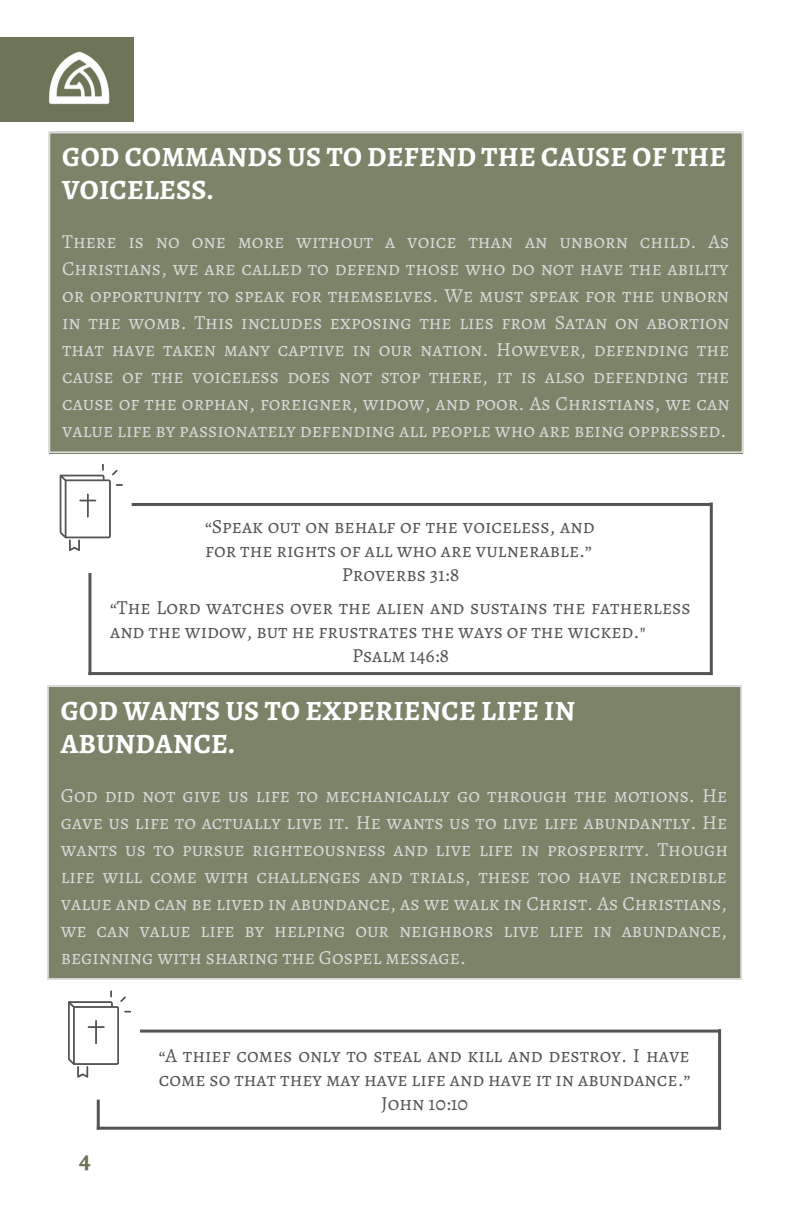
<style>
.page{position:relative;width:792px;height:1224px;background:#fff}
.page>*{position:absolute;margin:0;border:0;box-sizing:border-box;transform-origin:0 0}
.t1{font:700 28px/33px "Alegreya SC";letter-spacing:.01em;color:#fff}
.t2{font:700 25px "Alegreya SC";color:#6c7558}
.t3{font:20px/27px "Alegreya SC";color:#d9d9d9;text-align:justify}
.t4{font:20px/24px "Alegreya SC";color:#545454;text-align:center}
</style>
<div class="page">
<div style="left:49px;top:132px;width:694px;height:321px;background:#7b8369"></div>
<div style="left:0;top:37px;width:134px;height:84px;background:#6c7558"></div>
<img style="left:49px;top:51px;width:61px;height:54px">
<div style="left:47px;top:686px;width:695px;height:294px;background:#7b8369"></div>
<svg style="left:60px;top:464px;width:63px;height:87px"></svg>
<hr style="left:132px;top:503px;width:580px;height:3px;background:#545454">
<hr style="left:88px;top:672px;width:624px;height:3px;background:#545454">
<hr style="left:88px;top:573px;width:3px;height:102px;background:#545454">
<hr style="left:710px;top:503px;width:3px;height:172px;background:#545454">
<svg style="left:68px;top:991px;width:63px;height:87px"></svg>
<hr style="left:140px;top:1030px;width:580px;height:3px;background:#545454">
<hr style="left:97px;top:1127px;width:624px;height:3px;background:#545454">
<hr style="left:97px;top:1100px;width:3px;height:30px;background:#545454">
<hr style="left:718px;top:1029px;width:3px;height:101px;background:#545454">
<h1 class="t1" style="left:62px;top:141px;width:666px">GOD COMMANDS US TO DEFEND THE CAUSE OF THE<br>VOICELESS.</h1>
<p class="t3" style="left:62px;top:228px;width:669px">There is no one more without a voice than an unborn child. As Christians, we are called to defend those who do not have the ability or opportunity to speak for themselves. We must speak for the unborn in the womb. This includes exposing the lies from Satan on abortion that have taken many captive in our nation. However, defending the cause of the voiceless does not stop there, it is also defending the cause of the orphan, foreigner, widow, and poor. As Christians, we can value life by passionately defending all people who are being oppressed.</p>
<p class="t4" style="left:205px;top:514px;width:391px">“Speak out on behalf of the voiceless, and for the rights of all who are vulnerable.”<br>Proverbs 31:8</p>
<p class="t4" style="left:110px;top:595px;width:582px">“The Lord watches over the alien and sustains the fatherless</p>
<p class="t4" style="left:110px;top:619px;width:537px">and the widow, but he frustrates the ways of the wicked."</p>
<p class="t4" style="left:352px;top:643px;width:99px">Psalm 146:8</p>
<h1 class="t1" style="left:61px;top:694px;width:516px">GOD WANTS US TO EXPERIENCE LIFE IN<br>ABUNDANCE.</h1>
<p class="t3" style="left:61px;top:782px;width:669px">God did not give us life to mechanically go through the motions. He gave us life to actually live it. He wants us to live life abundantly. He wants us to pursue righteousness and live life in prosperity. Though life will come with challenges and trials, these too have incredible value and can be lived in abundance, as we walk in Christ. As Christians, we can value life by helping our neighbors live life in abundance, beginning with sharing the Gospel message.</p>
<p class="t2" style="left:79px;top:1142px;width:13px">4</p>
<p class="t4" style="left:159px;top:1043px;width:533px">“A thief comes only to steal and kill and destroy. I have come so that they may have life and have it in abundance.”<br>John 10:10</p>
</div>
